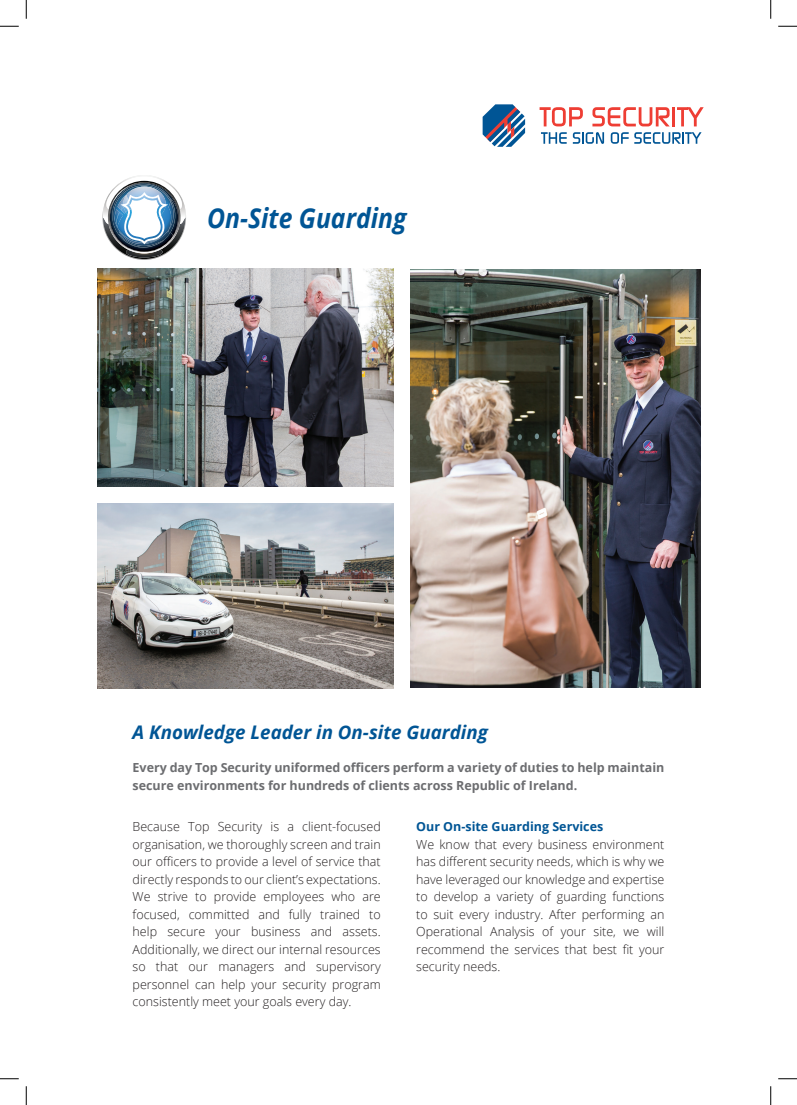
<style>
.page{position:relative;width:797px;height:1105px;background:#fff}
.page>*{position:absolute;margin:0;border:0;box-sizing:border-box;transform-origin:0 0}
.t1{font:italic 700 27.5px "Open Sans";color:#005595;scale:.9 1}
.t2{font:italic 700 18.75px "Open Sans";color:#005595}
.t3{font:300 12.5px/17.5px "Open Sans";color:#231f20;text-align:justify}
.t4{font:700 12.5px/18.8px "Open Sans";color:#6c6d70}
.t5{font:700 12.5px "Open Sans";color:#005595}
</style>
<div class="page">
<svg style="left:539px;top:107px;width:44px;height:19px"></svg>
<svg style="left:592px;top:107px;width:77px;height:19px"></svg>
<hr style="left:672px;top:107px;width:3px;height:19px;background:#ee3e34">
<svg style="left:677px;top:107px;width:26px;height:19px"></svg>
<svg style="left:541px;top:132px;width:25px;height:12px"></svg>
<svg style="left:573px;top:132px;width:31px;height:12px"></svg>
<svg style="left:610px;top:132px;width:18px;height:12px"></svg>
<svg style="left:634px;top:132px;width:67px;height:12px"></svg>
<svg style="left:482px;top:104px;width:43px;height:43px"></svg>
<img style="left:410px;top:269px;width:290px;height:418px">
<img style="left:97px;top:269px;width:296px;height:218px">
<img style="left:97px;top:503px;width:296px;height:186px">
<img style="left:102px;top:175px;width:84px;height:85px">
<svg style="left:0;top:25px;width:19px;height:2px"></svg>
<svg style="left:778px;top:25px;width:19px;height:2px"></svg>
<svg style="left:0;top:1078px;width:19px;height:1px"></svg>
<svg style="left:778px;top:1078px;width:19px;height:1px"></svg>
<svg style="left:25px;top:0;width:2px;height:19px"></svg>
<svg style="left:25px;top:1086px;width:2px;height:19px"></svg>
<svg style="left:770px;top:0;width:1px;height:19px"></svg>
<svg style="left:770px;top:1086px;width:1px;height:19px"></svg>
<h1 class="t1" style="left:207px;top:199px;width:223px">On-Site Guarding</h1>
<h2 class="t2" style="left:133px;top:719px;width:357px">A Knowledge Leader in On-site Guarding</h2>
<p class="t4" style="left:133px;top:757px;width:533px">Every day Top Security uniformed officers perform a variety of duties to help maintain secure environments for hundreds of clients across Republic of Ireland.</p>
<p class="t3" style="left:133px;top:818px;width:250px">Because Top Security is a client-focused organisation, we thoroughly screen and train our officers to provide a level of service that directly responds to our client’s expectations.<br>We strive to provide employees who are focused, committed and fully trained to help secure your business and assets.<br>Additionally, we direct our internal resources so that our managers and supervisory personnel can help your security program consistently meet your goals every day.</p>
<p class="t5" style="left:416px;top:818px;width:189px">Our On-site Guarding Services</p>
<p class="t3" style="left:416px;top:835px;width:250px">We know that every business environment has different security needs, which is why we have leveraged our knowledge and expertise to develop a variety of guarding functions to suit every industry. After performing an Operational Analysis of your site, we will recommend the services that best fit your security needs.</p>
</div>
